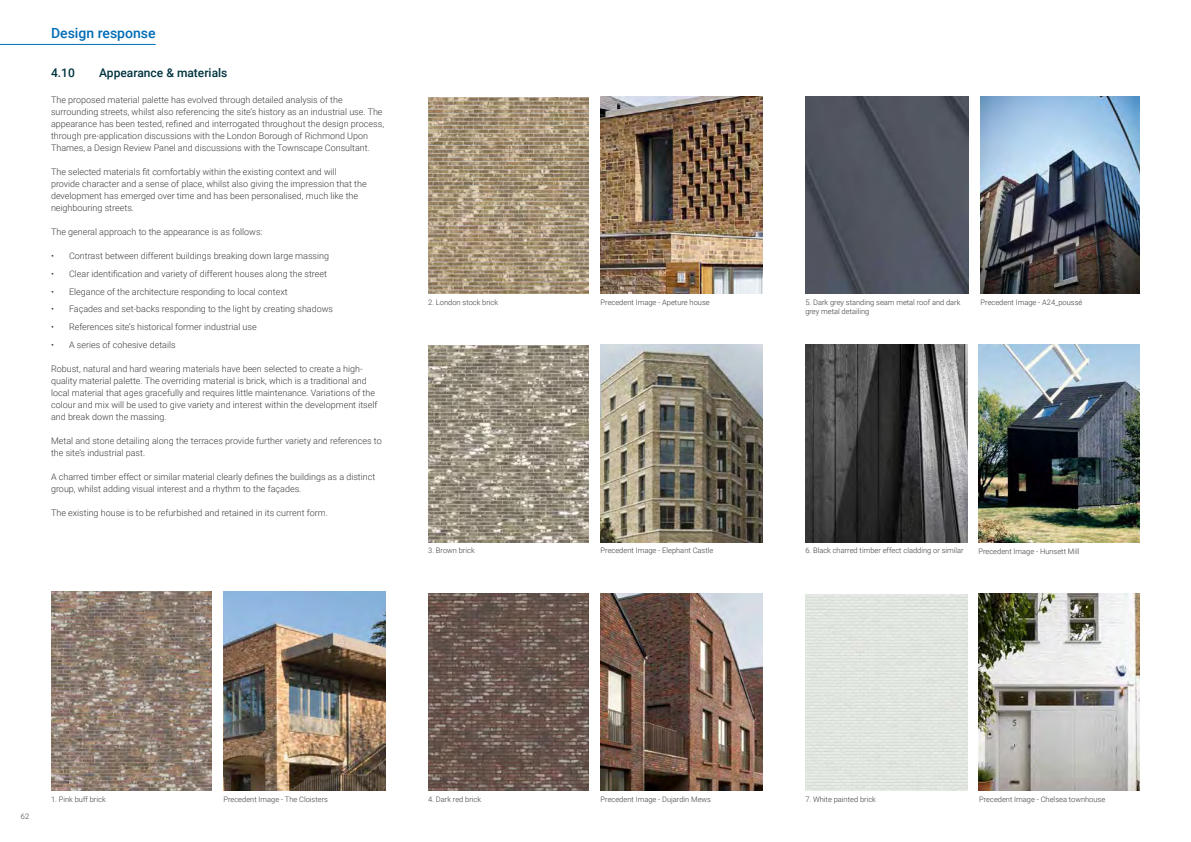
<style>
.page{position:relative;width:1191px;height:842px;background:#fff}
.page>*{position:absolute;margin:0;border:0;box-sizing:border-box;transform-origin:0 0}
.t1{font:500 14px "Roboto";color:#006db6}
.t2{font:500 12px "Roboto";color:#00333f}
.t3{font:300 9px/12px "Roboto";color:#3c3c3b}
.t4{font:300 7.5px/9px "Roboto";color:#3c3c3b}
</style>
<div class="page">
<img style="left:428px;top:345px;width:161px;height:197px">
<img style="left:428px;top:593px;width:161px;height:198px">
<img style="left:51px;top:592px;width:161px;height:199px">
<img style="left:428px;top:97px;width:161px;height:196px">
<img style="left:223px;top:592px;width:163px;height:199px">
<img style="left:600px;top:96px;width:163px;height:197px">
<img style="left:600px;top:594px;width:162px;height:197px">
<img style="left:600px;top:345px;width:163px;height:197px">
<img style="left:978px;top:594px;width:162px;height:197px">
<img style="left:805px;top:345px;width:162px;height:197px">
<img style="left:806px;top:96px;width:162px;height:197px">
<img style="left:980px;top:96px;width:160px;height:197px">
<img style="left:978px;top:345px;width:162px;height:197px">
<hr style="left:0;top:44px;width:156px;height:1px;background:#006db6">
<h1 class="t1" style="left:51px;top:23px;width:106px">Design response</h1>
<h2 class="t2" style="left:51px;top:64px;width:25px">4.10</h2>
<h2 class="t2" style="left:99px;top:64px;width:130px">Appearance &amp; materials</h2>
<p class="t3" style="left:51px;top:94px;width:334px">The proposed material palette has evolved through detailed analysis of the surrounding streets, whilst also referencing the site’s history as an industrial use. The appearance has been tested, refined and interrogated throughout the design process, through pre-application discussions with the London Borough of Richmond Upon Thames, a Design Review Panel and discussions with the Townscape Consultant.</p>
<p class="t3" style="left:51px;top:166px;width:317px">The selected materials fit comfortably within the existing context and will provide character and a sense of place, whilst also giving the impression that the development has emerged over time and has been personalised, much like the neighbouring streets.</p>
<p class="t3" style="left:51px;top:226px;width:213px">The general approach to the appearance is as follows:</p>
<p class="t3" style="left:51px;top:250px;width:279px">• Contrast between different buildings breaking down large massing</p>
<p class="t3" style="left:51px;top:267px;width:278px">• Clear identification and variety of different houses along the street</p>
<p class="t3" style="left:51px;top:285px;width:238px">• Elegance of the architecture responding to local context</p>
<p class="t3" style="left:51px;top:303px;width:284px">• Façades and set-backs responding to the light by creating shadows</p>
<p class="t3" style="left:51px;top:320px;width:207px">• References site’s historical former industrial use</p>
<p class="t3" style="left:51px;top:338px;width:126px">• A series of cohesive details</p>
<p class="t3" style="left:51px;top:362px;width:328px">Robust, natural and hard wearing materials have been selected to create a high&shy;quality material palette. The overriding material is brick, which is a traditional and local material that ages gracefully and requires little maintenance. Variations of the colour and mix will be used to give variety and interest within the development itself and break down the massing.</p>
<p class="t3" style="left:51px;top:434px;width:332px">Metal and stone detailing along the terraces provide further variety and references to the site’s industrial past.</p>
<p class="t3" style="left:51px;top:470px;width:326px">A charred timber effect or similar material clearly defines the buildings as a distinct group, whilst adding visual interest and a rhythm to the façades.</p>
<p class="t3" style="left:51px;top:506px;width:278px">The existing house is to be refurbished and retained in its current form.</p>
<p class="t4" style="left:428px;top:297px;width:71px">2. London stock brick</p>
<p class="t4" style="left:805px;top:297px;width:157px">5. Dark grey standing seam metal roof and dark grey metal detailing</p>
<p class="t4" style="left:600px;top:298px;width:111px">Precedent Image - Apeture house</p>
<p class="t4" style="left:980px;top:298px;width:103px">Precedent Image - A24_poussé</p>
<p class="t4" style="left:428px;top:546px;width:48px">3. Brown brick</p>
<p class="t4" style="left:600px;top:546px;width:114px">Precedent Image - Elephant Castle</p>
<p class="t4" style="left:805px;top:546px;width:160px">6. Black charred timber effect cladding or similar</p>
<p class="t4" style="left:978px;top:546px;width:102px">Precedent Image - Hunsett Mill</p>
<p class="t4" style="left:21px;top:812px;width:10px">62</p>
<p class="t4" style="left:51px;top:795px;width:56px">1. Pink buff brick</p>
<p class="t4" style="left:428px;top:795px;width:54px">4. Dark red brick</p>
<p class="t4" style="left:805px;top:794px;width:72px">7. White painted brick</p>
<p class="t4" style="left:223px;top:795px;width:106px">Precedent Image - The Cloisters</p>
<p class="t4" style="left:600px;top:795px;width:112px">Precedent Image - Dujardin Mews</p>
<p class="t4" style="left:979px;top:795px;width:128px">Precedent Image - Chelsea townhouse</p>
</div>
